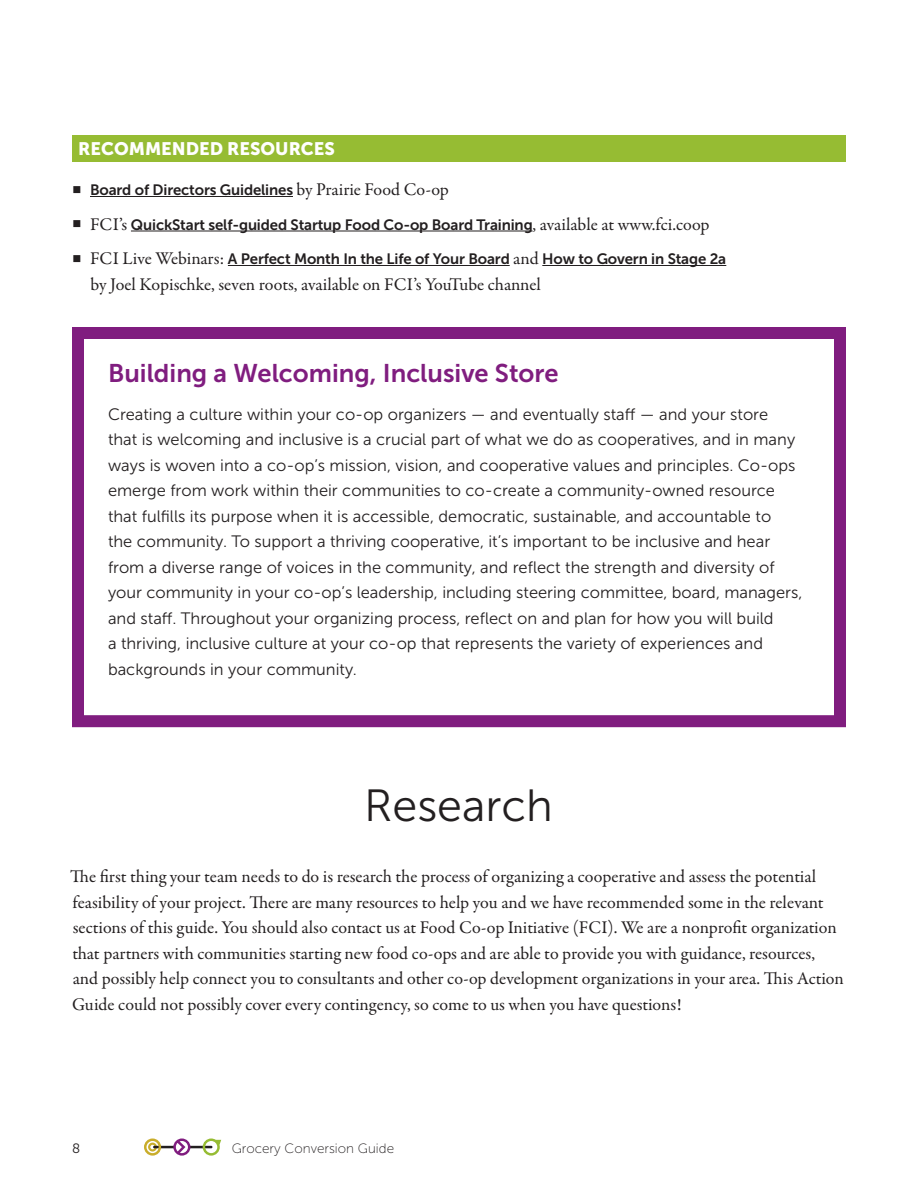
<style>
.page{position:relative;width:918px;height:1188px;background:#fff}
.page>*{position:absolute;margin:0;border:0;box-sizing:border-box;transform-origin:0 0}
.t1{font:45px "Museo Sans 300";color:#231f20}
.t2{font:25.5px "Museo Sans 700";color:#801d7f}
.t3{font:18px/25.5px "Garamond Premr Pro";color:#231f20}
.t4{font:18px "Museo Sans 900";color:#fff}
.t5{font:16.5px/25.5px "Museo Sans 300";color:#231f20}
.t6{font:15px "Museo Sans 700";letter-spacing:-.01em;color:#231f20}
.t7{font:13.5px "Museo Sans 100";color:#231f20}
.t8{font:13.5px "Museo Sans 300";color:#231f20}
.s1{font-family:"Garamond Premr Pro";font-size:18px}
</style>
<div class="page">
<div style="left:72px;top:135px;width:774px;height:27px;background:#96bc33"></div>
<hr style="left:90px;top:196px;width:203px;height:1px;background:#231f20">
<hr style="left:131px;top:231px;width:402px;height:1px;background:#231f20">
<hr style="left:228px;top:265px;width:282px;height:1px;background:#231f20">
<hr style="left:542px;top:265px;width:184px;height:1px;background:#231f20">
<div style="left:72px;top:327px;width:774px;height:400px;border:12px solid #801d7f"></div>
<hr style="left:153px;top:1146px;width:22px;height:2px;background:#231f20">
<hr style="left:189px;top:1146px;width:23px;height:2px;background:#231f20">
<svg style="left:144px;top:1138px;width:17px;height:18px"></svg>
<svg style="left:203px;top:1139px;width:18px;height:17px"></svg>
<svg style="left:173px;top:1139px;width:17px;height:17px"></svg>
<p class="t4" style="left:78px;top:138px;width:258px">RECOMMENDED RESOURCES</p>
<p class="t6" style="left:72px;top:181px;width:378px">■ Board of Directors Guidelines <span class="s1">by Prairie Food Co-op</span></p>
<p class="t6" style="left:72px;top:216px;width:639px">■ <span class="s1">FCI’s</span> QuickStart self-guided Startup Food Co-op Board Training<span class="s1">, available at www.fci.coop</span></p>
<p class="t6" style="left:72px;top:250px;width:655px">■ <span class="s1">FCI Live Webinars:</span> A Perfect Month In the Life of Your Board <span class="s1">and</span> How to Govern in Stage 2a</p>
<p class="t3" style="left:91px;top:272px;width:452px">by Joel Kopischke, seven roots, available on FCI’s YouTube channel</p>
<h2 class="t2" style="left:108px;top:359px;width:452px">Building a Welcoming, Inclusive Store</h2>
<p class="t5" style="left:108px;top:401px;width:696px">Creating a culture within your co-op organizers — and eventually staff — and your store<br>that is welcoming and inclusive is a crucial part of what we do as cooperatives, and in many ways is woven into a co-op’s mission, vision, and cooperative values and principles. Co-ops emerge from work within their communities to co-create a community-owned resource that fulfills its purpose when it is accessible, democratic, sustainable, and accountable to<br>the community. To support a thriving cooperative, it’s important to be inclusive and hear from a diverse range of voices in the community, and reflect the strength and diversity of your community in your co-op’s leadership, including steering committee, board, managers, and staff. Throughout your organizing process, reflect on and plan for how you will build<br>a thriving, inclusive culture at your co-op that represents the variety of experiences and backgrounds in your community.</p>
<h1 class="t1" style="left:364px;top:781px;width:190px">Research</h1>
<p class="t3" style="left:70px;top:864px;width:775px">The first thing your team needs to do is research the process of organizing a cooperative and assess the potential feasibility of your project. There are many resources to help you and we have recommended some in the relevant sections of this guide. You should also contact us at Food Co-op Initiative (FCI). We are a nonprofit organization that partners with communities starting new food co-ops and are able to provide you with guidance, resources,<br>and possibly help connect you to consultants and other co-op development organizations in your area. This Action Guide could not possibly cover every contingency, so come to us when you have questions!</p>
<p class="t8" style="left:72px;top:1141px;width:10px">8</p>
<p class="t7" style="left:232px;top:1141px;width:164px">Grocery Conversion Guide</p>
</div>
